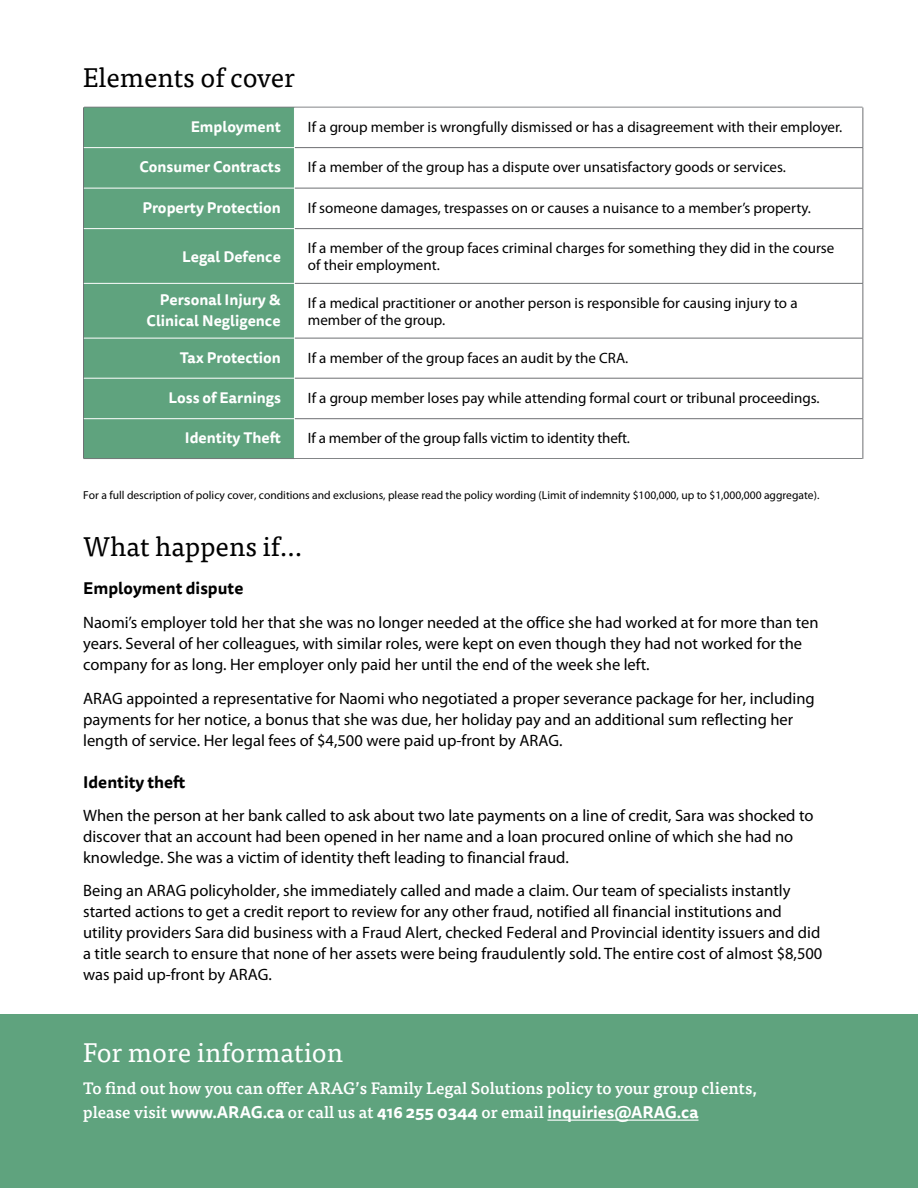
<style>
.page{position:relative;width:918px;height:1188px;background:#fff}
.page>*{position:absolute;margin:0;border:0;box-sizing:border-box;transform-origin:0 0}
.t1{font:27px "Tisa OT";color:#000}
.t2{font:27px "Tisa OT";color:#fff}
.t3{font:16.5px/21px "Myriad Pro";color:#000}
.t4{font:500 16.5px "Tisa OT";color:#fff}
.t5{font:700 16.5px "Tisa Sans Pro";color:#fff}
.t6{font:15px/16.5px "Myriad Pro";color:#000}
.t7{font:700 15px/21.1px "Tisa Sans Pro";color:#fff;text-align:right}
.t8{font:11.55px "Myriad Pro";color:#000}
.s1{font-family:"Tisa Sans Pro";font-weight:700}
.s2{font-family:"Tisa OT";font-weight:500}
</style>
<div class="page">
<div style="left:0;top:1015px;width:918px;height:173px;background:#5fa37e"></div>
<hr style="left:547px;top:1120px;width:152px;height:1px;background:#fff">
<div style="left:84px;top:108px;width:210px;height:350px;background:#5fa37e"></div>
<hr style="left:83px;top:107px;width:1px;height:41px;background:#6d6f72">
<hr style="left:862px;top:107px;width:1px;height:40px;background:#6d6f72">
<hr style="left:83px;top:148px;width:1px;height:40px;background:#6d6f72">
<hr style="left:295px;top:147px;width:568px;height:1px;background:#6d6f72">
<hr style="left:862px;top:148px;width:1px;height:40px;background:#6d6f72">
<hr style="left:83px;top:188px;width:1px;height:41px;background:#6d6f72">
<hr style="left:295px;top:188px;width:568px;height:1px;background:#6d6f72">
<hr style="left:862px;top:188px;width:1px;height:40px;background:#6d6f72">
<hr style="left:83px;top:229px;width:1px;height:54px;background:#6d6f72">
<hr style="left:295px;top:228px;width:568px;height:1px;background:#6d6f72">
<hr style="left:862px;top:229px;width:1px;height:54px;background:#6d6f72">
<hr style="left:83px;top:283px;width:1px;height:55px;background:#6d6f72">
<hr style="left:295px;top:283px;width:568px;height:1px;background:#6d6f72">
<hr style="left:862px;top:284px;width:1px;height:54px;background:#6d6f72">
<hr style="left:83px;top:338px;width:1px;height:40px;background:#6d6f72">
<hr style="left:295px;top:338px;width:568px;height:1px;background:#6d6f72">
<hr style="left:862px;top:338px;width:1px;height:40px;background:#6d6f72">
<hr style="left:83px;top:378px;width:1px;height:41px;background:#6d6f72">
<hr style="left:295px;top:378px;width:568px;height:1px;background:#6d6f72">
<hr style="left:862px;top:379px;width:1px;height:39px;background:#6d6f72">
<hr style="left:83px;top:419px;width:1px;height:40px;background:#6d6f72">
<hr style="left:295px;top:418px;width:568px;height:1px;background:#6d6f72">
<hr style="left:862px;top:419px;width:1px;height:40px;background:#6d6f72">
<hr style="left:84px;top:147px;width:211px;height:1px;background:#fff">
<hr style="left:84px;top:188px;width:211px;height:1px;background:#fff">
<hr style="left:84px;top:228px;width:211px;height:1px;background:#fff">
<hr style="left:84px;top:283px;width:211px;height:1px;background:#fff">
<hr style="left:84px;top:338px;width:211px;height:1px;background:#fff">
<hr style="left:84px;top:378px;width:211px;height:1px;background:#fff">
<hr style="left:84px;top:418px;width:211px;height:1px;background:#fff">
<hr style="left:84px;top:107px;width:779px;height:1px;background:#6d6f72">
<hr style="left:84px;top:458px;width:778px;height:1px;background:#6d6f72">
<p class="t1" style="left:83px;top:61px;width:213px">Elements of cover</p>
<p class="t7" style="left:191px;top:116px;width:92px">Employment</p>
<p class="t6" style="left:308px;top:119px;width:536px">If a group member is wrongfully dismissed or has a disagreement with their employer.</p>
<p class="t7" style="left:140px;top:156px;width:143px">Consumer Contracts</p>
<p class="t6" style="left:308px;top:159px;width:480px">If a member of the group has a dispute over unsatisfactory goods or services.</p>
<p class="t7" style="left:143px;top:197px;width:140px">Property Protection</p>
<p class="t6" style="left:308px;top:200px;width:505px">If someone damages, trespasses on or causes a nuisance to a member’s property.</p>
<p class="t7" style="left:182px;top:246px;width:100px">Legal Defence</p>
<p class="t6" style="left:308px;top:240px;width:528px">If a member of the group faces criminal charges for something they did in the course of their employment.</p>
<p class="t7" style="left:146px;top:289px;width:136px">Personal Injury &amp;<br>Clinical Negligence</p>
<p class="t6" style="left:308px;top:295px;width:491px">If a medical practitioner or another person is responsible for causing injury to a member of the group.</p>
<p class="t7" style="left:180px;top:347px;width:102px">Tax Protection</p>
<p class="t6" style="left:308px;top:350px;width:322px">If a member of the group faces an audit by the CRA.</p>
<p class="t7" style="left:168px;top:387px;width:114px">Loss of Earnings</p>
<p class="t6" style="left:308px;top:390px;width:513px">If a group member loses pay while attending formal court or tribunal proceedings.</p>
<p class="t7" style="left:185px;top:427px;width:98px">Identity Theft</p>
<p class="t6" style="left:308px;top:430px;width:324px">If a member of the group falls victim to identity theft.</p>
<p class="t8" style="left:83px;top:489px;width:738px">For a full description of policy cover, conditions and exclusions, please read the policy wording (Limit of indemnity $100,000, up to $1,000,000 aggregate).</p>
<p class="t1" style="left:83px;top:530px;width:221px">What happens if…</p>
<p class="t3" style="left:83px;top:573px;width:737px;line-height:33.3px"><span class="s1">Employment dispute<br></span>Naomi’s employer told her that she was no longer needed at the office she had worked at for more than ten</p>
<p class="t3" style="left:83px;top:633px;width:721px">years. Several of her colleagues, with similar roles, were kept on even though they had not worked for the company for as long. Her employer only paid her until the end of the week she left.</p>
<p class="t3" style="left:83px;top:688px;width:733px">ARAG appointed a representative for Naomi who negotiated a proper severance package for her, including payments for her notice, a bonus that she was due, her holiday pay and an additional sum reflecting her length of service. Her legal fees of $4,500 were paid up-front by ARAG.</p>
<p class="t3" style="left:83px;top:766px;width:732px;line-height:33.3px"><span class="s1">Identity theft<br></span>When the person at her bank called to ask about two late payments on a line of credit, Sara was shocked to</p>
<p class="t3" style="left:83px;top:827px;width:712px">discover that an account had been opened in her name and a loan procured online of which she had no knowledge. She was a victim of identity theft leading to financial fraud.</p>
<p class="t3" style="left:83px;top:881px;width:741px">Being an ARAG policyholder, she immediately called and made a claim. Our team of specialists instantly started actions to get a credit report to review for any other fraud, notified all financial institutions and utility providers Sara did business with a Fraud Alert, checked Federal and Provincial identity issuers and did a title search to ensure that none of her assets were being fraudulently sold. The entire cost of almost $8,500 was paid up-front by ARAG.</p>
<p class="t2" style="left:83px;top:1036px;width:262px">For more information</p>
<p class="t4" style="left:83px;top:1078px;width:675px">To find out how you can offer ARAG’s Family Legal Solutions policy to your group clients,</p>
<p class="t5" style="left:83px;top:1100px;width:617px"><span class="s2">please visit</span> www.ARAG.ca <span class="s2">or call us at</span> 416 255 0344 <span class="s2">or email</span> inquiries@ARAG.ca</p>
</div>
